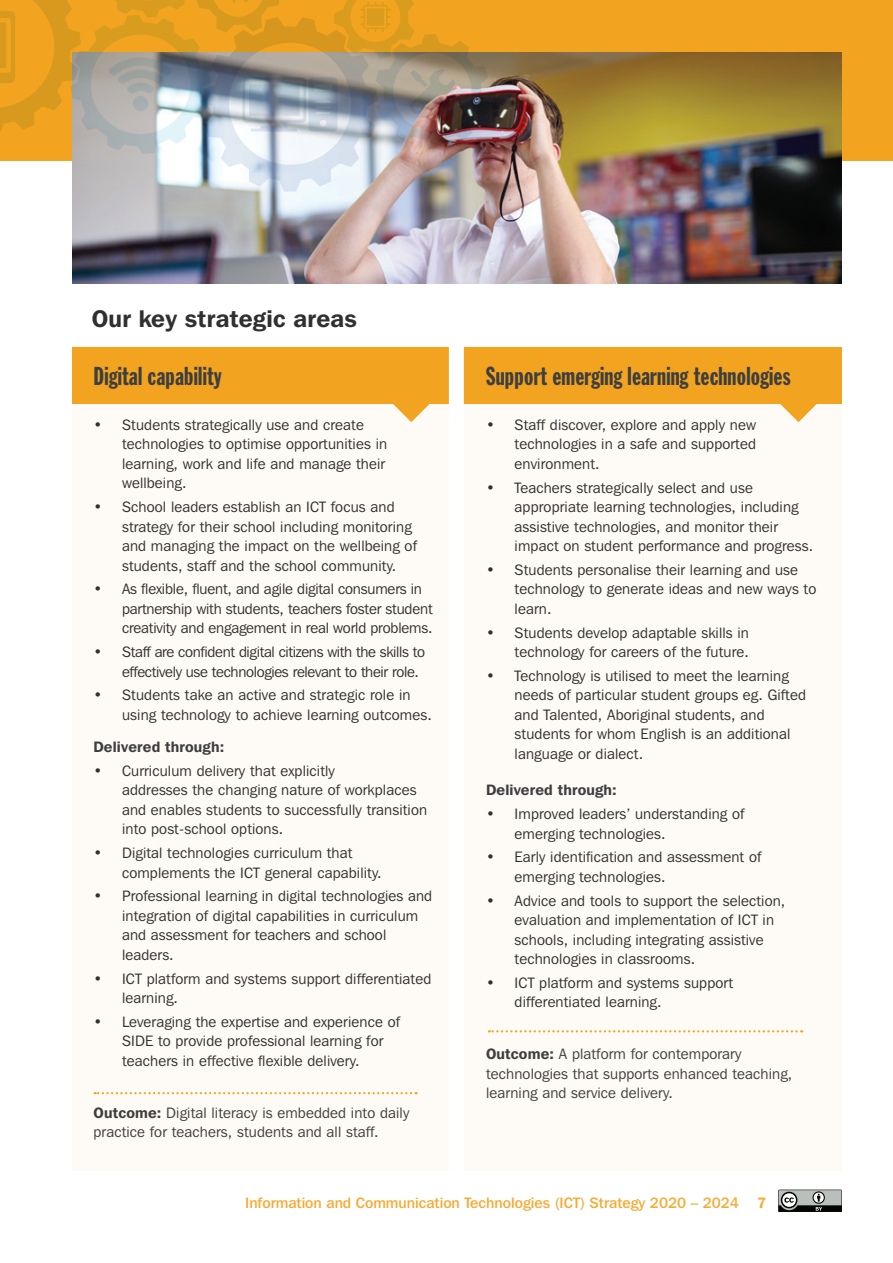
<style>
.page{position:relative;width:893px;height:1263px;background:#fff}
.page>*{position:absolute;margin:0;border:0;box-sizing:border-box;transform-origin:0 0}
.t1{font:25.5px "Franklin Gothic Extra Cond";letter-spacing:.01em;color:#3e3e3f}
.t2{font:600 24px "Franklin Gothic IT Cby BT";letter-spacing:.01em;color:#312f30}
.t3{font:15px/19.5px "Franklin Gothic IT Cby BT";letter-spacing:.01em;color:#312f30}
.t4{font:15px/19.5px "Franklin Gothic IT Cby BT";letter-spacing:.01em;color:#3e3e3f}
.t5{font:15px/19.5px "Franklin Gothic IT Cby BT";letter-spacing:-.01em;color:#312f30}
.t6{font:15px/19.5px "Franklin Gothic IT Cby BT";letter-spacing:-.02em;color:#312f30}
.t7{font:500 15px "Franklin Gothic IT Cby BT";color:#f4ac37}
.t8{font:600 15px "Franklin Gothic IT Cby BT";letter-spacing:.01em;color:#3e3e3f}
.s1{font-weight:600}
</style>
<div class="page">
<svg style="left:778px;top:1189px;width:64px;height:23px"></svg>
<div style="left:0;top:0;width:893px;height:160px;background:#f2a420"></div>
<img style="left:72px;top:52px;width:770px;height:231px">
<img style="left:0;top:0;width:489px;height:192px">
<div style="left:72px;top:346px;width:770px;height:825px;background:#fefbf6"></div>
<div style="left:72px;top:347px;width:385px;height:57px;background:#f2a420"></div>
<div style="left:457px;top:347px;width:385px;height:57px;background:#f2a420"></div>
<div style="left:449px;top:347px;width:15px;height:824px;background:#fff"></div>
<svg style="left:393px;top:404px;width:37px;height:18px"></svg>
<svg style="left:780px;top:404px;width:37px;height:18px"></svg>
<svg style="left:95px;top:1092px;width:322px;height:2px"></svg>
<svg style="left:489px;top:1030px;width:313px;height:2px"></svg>
<h2 class="t2" style="left:92px;top:304px;width:267px">Our key strategic areas</h2>
<h1 class="t1" style="left:94px;top:362px;width:130px">Digital capability</h1>
<p class="t3" style="left:122px;top:415px;width:267px;text-indent:-28px">• Students strategically use and create technologies to optimise opportunities in learning, work and life and manage their wellbeing.</p>
<p class="t3" style="left:122px;top:497px;width:296px;text-indent:-28px">• School leaders establish an ICT focus and strategy for their school including monitoring and managing the impact on the wellbeing of students, staff and the school community.</p>
<p class="t5" style="left:122px;top:579px;width:312px;text-indent:-28px">• As flexible, fluent, and agile digital consumers in partnership with students, teachers foster student creativity and engagement in real world problems.</p>
<p class="t6" style="left:122px;top:642px;width:305px;text-indent:-28px">• Staff are confident digital citizens with the skills to effectively use technologies relevant to their role.</p>
<p class="t3" style="left:122px;top:685px;width:311px;text-indent:-28px">• Students take an active and strategic role in using technology to achieve learning outcomes.</p>
<p class="t8" style="left:94px;top:737px;width:132px">Delivered through:</p>
<p class="t3" style="left:122px;top:761px;width:307px;text-indent:-29px">• Curriculum delivery that explicitly<br>addresses the changing nature of workplaces and enables students to successfully transition into post-school options.</p>
<p class="t3" style="left:122px;top:843px;width:261px;text-indent:-28px">• Digital technologies curriculum that complements the ICT general capability.</p>
<p class="t3" style="left:122px;top:886px;width:312px;text-indent:-28px">• Professional learning in digital technologies and integration of digital capabilities in curriculum and assessment for teachers and school leaders.</p>
<p class="t3" style="left:122px;top:968px;width:311px;text-indent:-28px">• ICT platform and systems support differentiated learning.</p>
<p class="t3" style="left:122px;top:1012px;width:279px;text-indent:-28px">• Leveraging the expertise and experience of<br>SIDE to provide professional learning for teachers in effective flexible delivery.</p>
<p class="t4" style="left:94px;top:1102px;width:317px"><span class="s1">Outcome:</span> Digital literacy is embedded into daily practice for teachers, students and all staff.</p>
<h1 class="t1" style="left:486px;top:362px;width:306px">Support emerging learning technologies</h1>
<p class="t3" style="left:515px;top:415px;width:243px;text-align:justify;text-indent:-28px">• Staff discover, explore and apply new technologies in a safe and supported environment.</p>
<p class="t3" style="left:515px;top:477px;width:300px;text-indent:-28px">• Teachers strategically select and use appropriate learning technologies, including assistive technologies, and monitor their impact on student performance and progress.</p>
<p class="t3" style="left:515px;top:560px;width:303px;text-indent:-28px">• Students personalise their learning and use technology to generate ideas and new ways to learn.</p>
<p class="t3" style="left:486px;top:622px;width:264px;text-align:right">• Students develop adaptable skills in technology for careers of the future.</p>
<p class="t3" style="left:515px;top:666px;width:293px;text-indent:-28px">• Technology is utilised to meet the learning needs of particular student groups eg. Gifted and Talented, Aboriginal students, and students for whom English is an additional language or dialect.</p>
<p class="t8" style="left:486px;top:781px;width:132px">Delivered through:</p>
<p class="t3" style="left:515px;top:804px;width:231px;text-indent:-28px">• Improved leaders’ understanding of emerging technologies.</p>
<p class="t3" style="left:515px;top:847px;width:248px;text-indent:-28px">• Early identification and assessment of emerging technologies.</p>
<p class="t3" style="left:515px;top:890px;width:272px;text-indent:-28px">• Advice and tools to support the selection, evaluation and implementation of ICT in schools, including integrating assistive technologies in classrooms.</p>
<p class="t3" style="left:515px;top:973px;width:220px;text-indent:-28px">• ICT platform and systems support differentiated learning.</p>
<p class="t4" style="left:486px;top:1044px;width:308px"><span class="s1">Outcome:</span> A platform for contemporary technologies that supports enhanced teaching, learning and service delivery.</p>
<p class="t7" style="left:245px;top:1193px;width:522px">Information and Communication Technologies (ICT) Strategy 2020 – 2024 <span class="s1">7</span></p>
</div>
